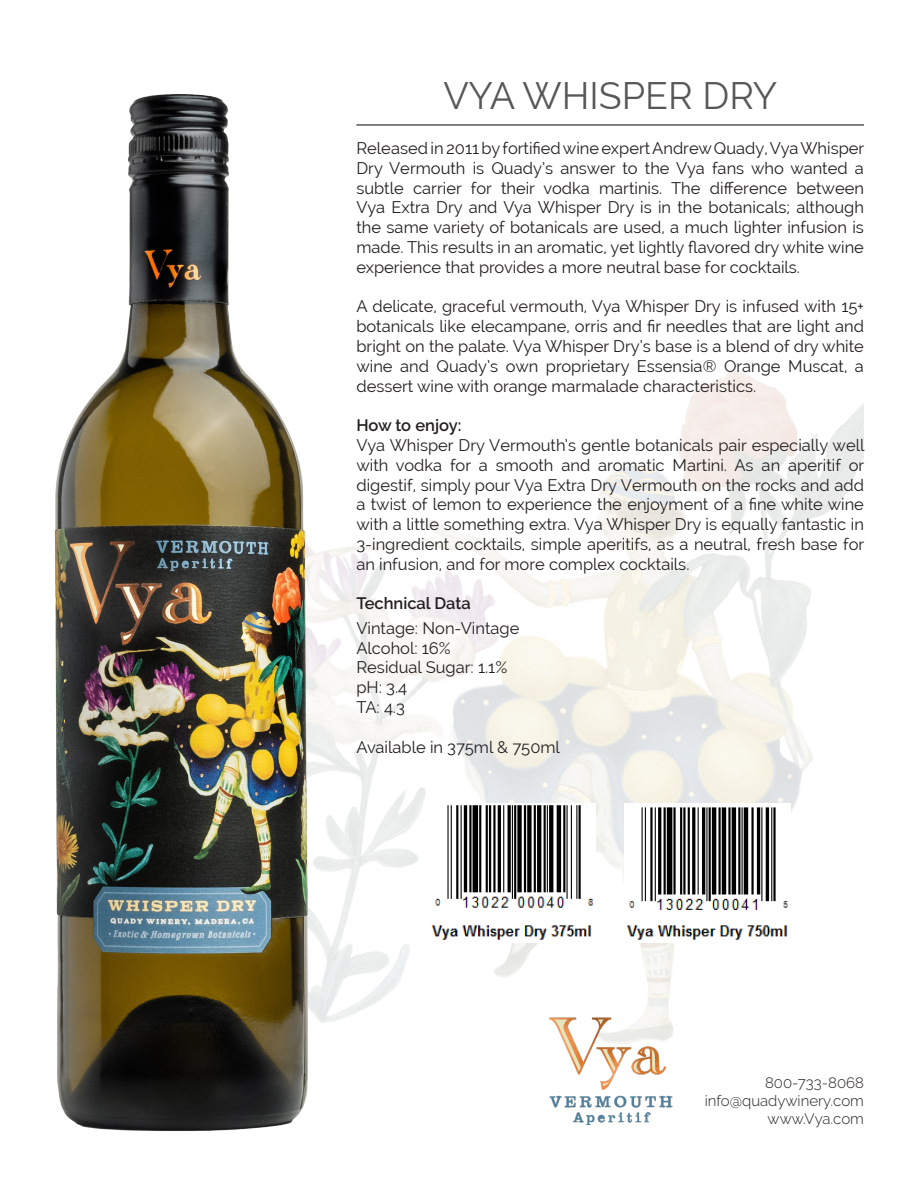
<style>
.page{position:relative;width:918px;height:1188px;background:#fff}
.page>*{position:absolute;margin:0;border:0;box-sizing:border-box;transform-origin:0 0}
.t1{font:37.5px "Raleway";color:#575757}
.t2{font:16.5px/19.8px "Raleway";color:#231f20;text-align:justify}
.t3{font:600 16.5px "Raleway";color:#231f20}
.t4{font:300 15px "Raleway";color:#231f20}
</style>
<div class="page">
<img style="left:317px;top:371px;width:547px;height:652px">
<img style="left:54px;top:94px;width:263px;height:1037px">
<hr style="left:356px;top:124px;width:508px;height:2px;background:#575757">
<img style="left:543px;top:1010px;width:135px;height:115px">
<img style="left:430px;top:804px;width:166px;height:138px">
<img style="left:624px;top:804px;width:166px;height:138px">
<p class="t1" style="left:444px;top:74px;width:335px">VYA WHISPER DRY</p>
<p class="t2" style="left:356px;top:138px;width:509px">Released in 2011 by fortified wine expert Andrew Quady, Vya Whisper Dry Vermouth is Quady’s answer to the Vya fans who wanted a subtle carrier for their vodka martinis. The difference between Vya Extra Dry and Vya Whisper Dry is in the botanicals; although the same variety of botanicals are used, a much lighter infusion is made. This results in an aromatic, yet lightly flavored dry white wine experience that provides a more neutral base for cocktails.</p>
<p class="t2" style="left:356px;top:297px;width:509px">A delicate, graceful vermouth, Vya Whisper Dry is infused with 15+ botanicals like elecampane, orris and fir needles that are light and bright on the palate. Vya Whisper Dry’s base is a blend of dry white wine and Quady’s own proprietary Essensia® Orange Muscat, a dessert wine with orange marmalade characteristics.</p>
<p class="t3" style="left:356px;top:416px;width:107px">How to enjoy:</p>
<p class="t2" style="left:356px;top:435px;width:510px">Vya Whisper Dry Vermouth’s gentle botanicals pair especially well with vodka for a smooth and aromatic Martini. As an aperitif or digestif, simply pour Vya Extra Dry Vermouth on the rocks and add a twist of lemon to experience the enjoyment of a fine white wine with a little something extra. Vya Whisper Dry is equally fantastic in 3-ingredient cocktails, simple aperitifs, as a neutral, fresh base for an infusion, and for more complex cocktails.</p>
<p class="t3" style="left:356px;top:594px;width:116px">Technical Data</p>
<p class="t2" style="left:356px;top:618px;width:164px">Vintage: Non-Vintage</p>
<p class="t2" style="left:356px;top:638px;width:96px">Alcohol: 16%</p>
<p class="t2" style="left:356px;top:658px;width:152px">Residual Sugar: 1.1%</p>
<p class="t2" style="left:356px;top:677px;width:52px">pH: 3.4</p>
<p class="t2" style="left:356px;top:697px;width:50px">TA: 4.3</p>
<p class="t2" style="left:356px;top:737px;width:205px">Available in 375ml &amp; 750ml</p>
<p class="t4" style="left:765px;top:1074px;width:100px">800-733-8068</p>
<p class="t4" style="left:705px;top:1092px;width:161px">info@quadywinery.com</p>
<p class="t4" style="left:768px;top:1110px;width:98px">www.Vya.com</p>
</div>
